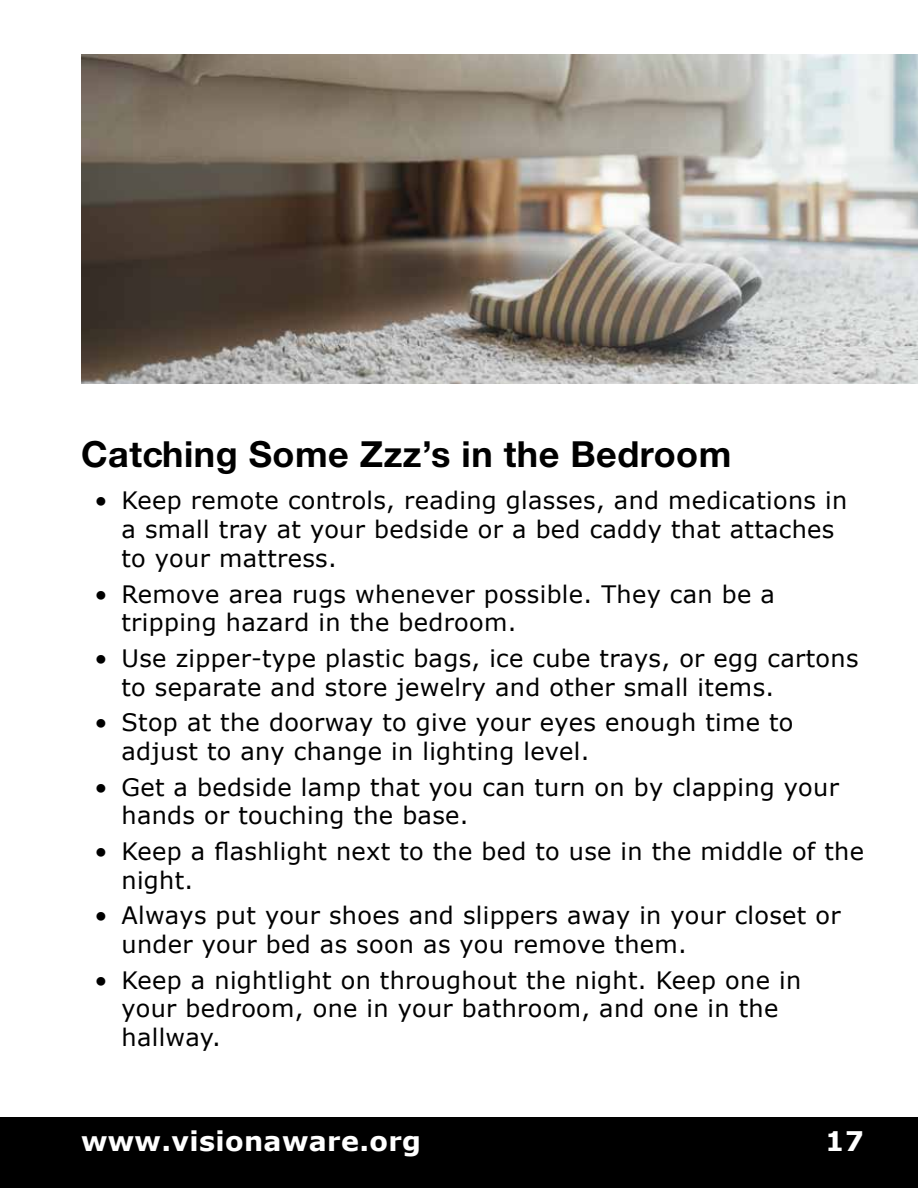
<style>
.page{position:relative;width:918px;height:1188px;background:#fff}
.page>*{position:absolute;margin:0;border:0;box-sizing:border-box;transform-origin:0 0}
.t1{font:700 36px "Helvetica Neue CE";letter-spacing:.015em;color:#000}
.t2{font:700 27px "Verdana";letter-spacing:.015em;color:#fff}
.t3{font:24px/28.8px "Verdana";letter-spacing:.015em;color:#000}
</style>
<div class="page">
<div style="left:0;top:1117px;width:918px;height:71px;background:#000"></div>
<img style="left:81px;top:54px;width:837px;height:329px">
<h3 class="t1" style="left:81px;top:432px;width:652px">Catching Some Zzz’s in the Bedroom</h3>
<p class="t3" style="left:122px;top:485px;width:727px;text-indent:-27px">• Keep remote controls, reading glasses, and medications in a small tray at your bedside or a bed caddy that attaches to your mattress.</p>
<p class="t3" style="left:122px;top:579px;width:655px;text-indent:-27px">• Remove area rugs whenever possible. They can be a tripping hazard in the bedroom.</p>
<p class="t3" style="left:122px;top:643px;width:739px;text-indent:-27px">• Use zipper-type plastic bags, ice cube trays, or egg cartons to separate and store jewelry and other small items.</p>
<p class="t3" style="left:122px;top:707px;width:674px;text-indent:-27px">• Stop at the doorway to give your eyes enough time to adjust to any change in lighting level.</p>
<p class="t3" style="left:122px;top:772px;width:719px;text-indent:-27px">• Get a bedside lamp that you can turn on by clapping your hands or touching the base.</p>
<p class="t3" style="left:122px;top:836px;width:744px;text-indent:-27px">• Keep a flashlight next to the bed to use in the middle of the night.</p>
<p class="t3" style="left:122px;top:900px;width:721px;text-indent:-27px">• Always put your shoes and slippers away in your closet or under your bed as soon as you remove them.</p>
<p class="t3" style="left:122px;top:965px;width:681px;text-indent:-27px">• Keep a nightlight on throughout the night. Keep one in your bedroom, one in your bathroom, and one in the hallway.</p>
<p class="t2" style="left:81px;top:1124px;width:342px">www.visionaware.org</p>
<p class="t2" style="left:825px;top:1124px;width:40px">17</p>
</div>
